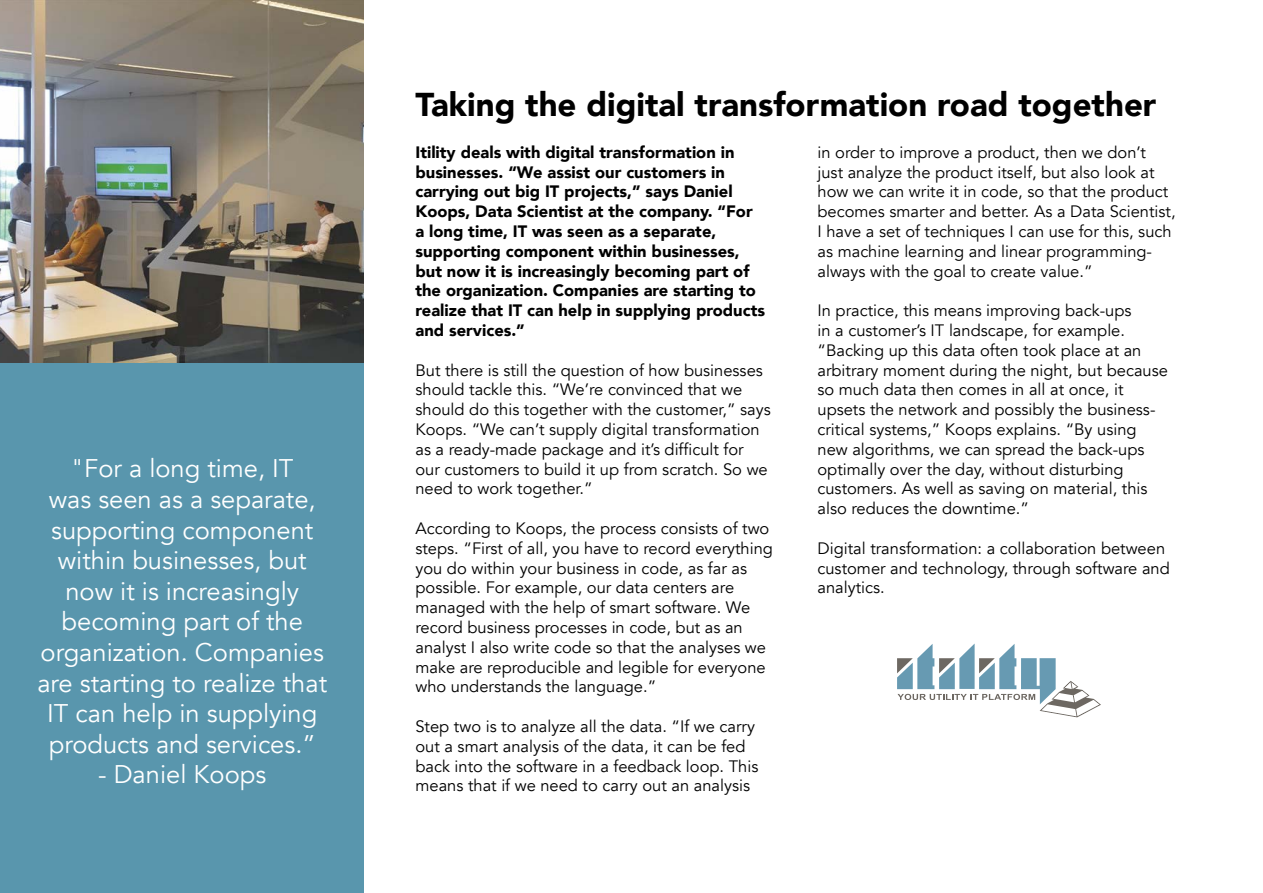
<style>
.page{position:relative;width:1263px;height:893px;background:#fff}
.page>*{position:absolute;margin:0;border:0;box-sizing:border-box;transform-origin:0 0}
.t1{font:900 33px "Avenir";color:#000}
.t2{font:25.5px/30.6px "Avenir";color:#fff;text-align:center}
.t3{font:16.5px/19.8px "Avenir";color:#000}
.t4{font:900 16.5px/19.8px "Avenir";color:#000}
</style>
<div class="page">
<img style="left:0;top:1px;width:364px;height:361px">
<div style="left:0;top:363px;width:364px;height:529px;background:#5996ad"></div>
<svg style="left:897px;top:643px;width:204px;height:74px"></svg>
<p class="t2" style="left:37px;top:454px;width:291px">"For a long time, IT<br>was seen as a separate, supporting component within businesses, but now it is increasingly becoming part of the organization. Companies are starting to realize that<br>IT can help in supplying products and services.”</p>
<p class="t2" style="left:98px;top:760px;width:170px">- Daniel Koops</p>
<p class="t1" style="left:415px;top:76px;width:742px">Taking the digital transformation road together</p>
<p class="t4" style="left:415px;top:142px;width:351px">Itility deals with digital transformation in businesses. “We assist our customers in carrying out big IT projects,” says Daniel Koops, Data Scientist at the company. “For a long time, IT was seen as a separate, supporting component within businesses, but now it is increasingly becoming part of the organization. Companies are starting to realize that IT can help in supplying products and services.”</p>
<p class="t3" style="left:415px;top:360px;width:357px">But there is still the question of how businesses should tackle this. “We’re convinced that we should do this together with the customer,” says Koops. “We can’t supply digital transformation as a ready-made package and it’s difficult for our customers to build it up from scratch. So we need to work together.”</p>
<p class="t3" style="left:415px;top:519px;width:359px">According to Koops, the process consists of two steps. “First of all, you have to record everything you do within your business in code, as far as possible. For example, our data centers are managed with the help of smart software. We record business processes in code, but as an analyst I also write code so that the analyses we make are reproducible and legible for everyone who understands the language.”</p>
<p class="t3" style="left:415px;top:717px;width:344px">Step two is to analyze all the data. “If we carry out a smart analysis of the data, it can be fed back into the software in a feedback loop. This means that if we need to carry out an analysis</p>
<p class="t3" style="left:817px;top:142px;width:360px">in order to improve a product, then we don’t just analyze the product itself, but also look at how we can write it in code, so that the product becomes smarter and better. As a Data Scientist, I have a set of techniques I can use for this, such as machine learning and linear programming&shy;always with the goal to create value.”</p>
<p class="t3" style="left:817px;top:301px;width:352px">In practice, this means improving back-ups<br>in a customer’s IT landscape, for example. “Backing up this data often took place at an arbitrary moment during the night, but because so much data then comes in all at once, it upsets the network and possibly the business&shy;critical systems,” Koops explains. “By using new algorithms, we can spread the back-ups optimally over the day, without disturbing customers. As well as saving on material, this also reduces the downtime.”</p>
<p class="t3" style="left:817px;top:538px;width:354px">Digital transformation: a collaboration between customer and technology, through software and analytics.</p>
</div>
